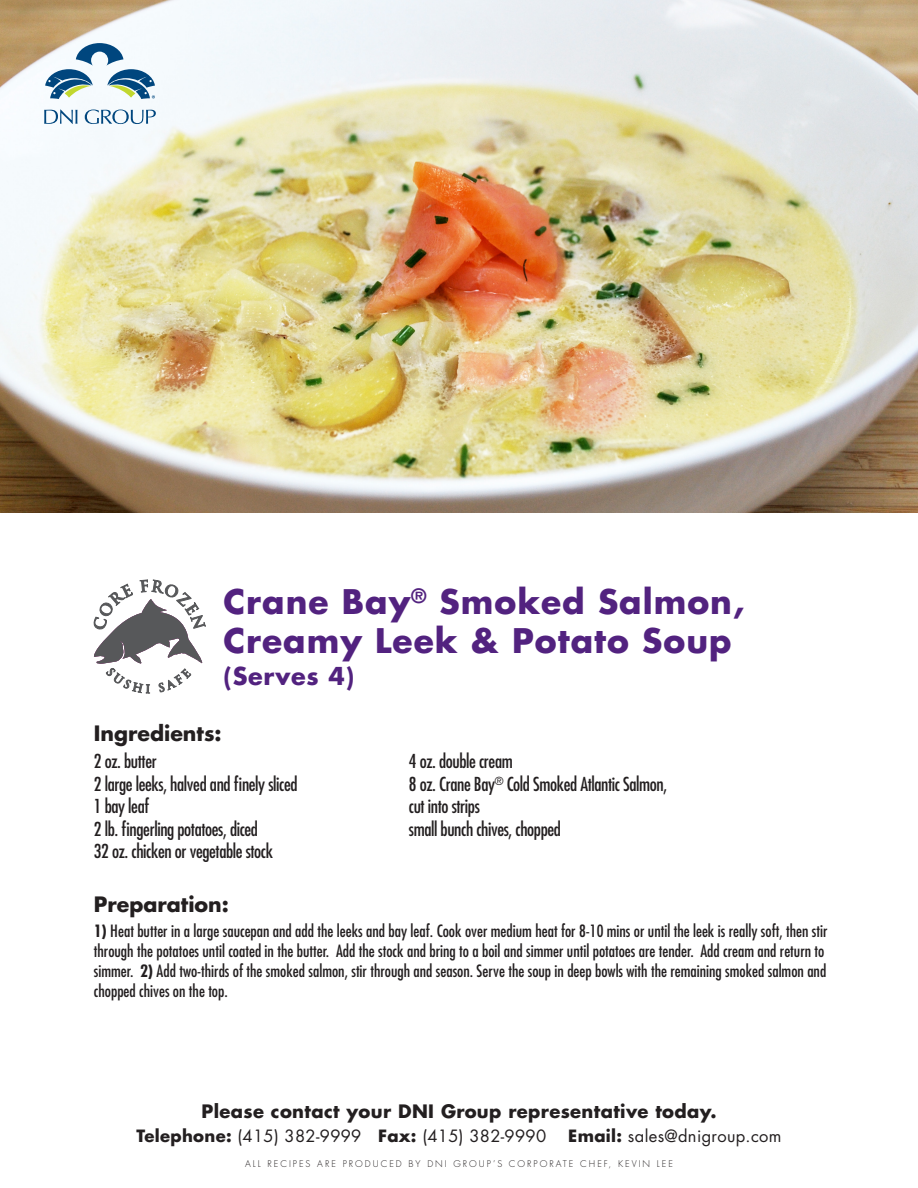
<style>
.page{position:relative;width:918px;height:1188px;background:#fff}
.page>*{position:absolute;margin:0;border:0;box-sizing:border-box;transform-origin:0 0}
.t1{font:700 33px/39.6px "Futura";letter-spacing:.03em;color:#52227f}
.t2{font:700 24px "Futura";letter-spacing:.03em;color:#52227f}
.t3{font:700 20.7px "Futura";color:#231f20}
.t4{font:condensed 18.75px/22.5px "Futura";letter-spacing:-.02em;color:#231f20}
.t5{font:700 18px "Futura";letter-spacing:.02em;color:#231f20}
.t6{font:condensed 16.5px/19.8px "Futura";color:#231f20}
.t7{font:16.5px "Futura";letter-spacing:.02em;color:#231f20}
.t8{font:300 9px "Futura";letter-spacing:.22em;color:#231f20}
.s1{font-weight:700}
</style>
<div class="page">
<img style="left:0;top:0;width:918px;height:513px">
<svg style="left:44px;top:110px;width:33px;height:14px"></svg>
<svg style="left:85px;top:110px;width:71px;height:14px"></svg>
<svg style="left:45px;top:43px;width:110px;height:56px"></svg>
<svg style="left:93px;top:579px;width:113px;height:115px"></svg>
<p class="t1" style="left:224px;top:580px;width:522px">Crane Bay<sup>®</sup> Smoked Salmon,<br>Creamy Leek &amp; Potato Soup</p>
<p class="t2" style="left:224px;top:660px;width:132px">(Serves 4)</p>
<p class="t3" style="left:94px;top:719px;width:129px">Ingredients:</p>
<p class="t4" style="left:94px;top:750px;width:64px">2 oz. butter</p>
<p class="t4" style="left:94px;top:772px;width:205px">2 large leeks, halved and finely sliced</p>
<p class="t4" style="left:94px;top:795px;width:57px">1 bay leaf</p>
<p class="t4" style="left:94px;top:817px;width:166px">2 lb. fingerling potatoes, diced</p>
<p class="t4" style="left:94px;top:840px;width:181px">32 oz. chicken or vegetable stock</p>
<p class="t4" style="left:409px;top:750px;width:105px">4 oz. double cream</p>
<p class="t4" style="left:409px;top:772px;width:260px">8 oz. Crane Bay<sup>®</sup> Cold Smoked Atlantic Salmon, cut into strips</p>
<p class="t4" style="left:409px;top:817px;width:154px">small bunch chives, chopped</p>
<p class="t3" style="left:94px;top:890px;width:137px">Preparation:</p>
<p class="t6" style="left:94px;top:921px;width:735px"><span class="s1">1)</span> Heat butter in a large saucepan and add the leeks and bay leaf. Cook over medium heat for 8-10 mins or until the leek is really soft, then stir through the potatoes until coated in the butter. Add the stock and bring to a boil and simmer until potatoes are tender. Add cream and return to simmer. <span class="s1">2)</span> Add two-thirds of the smoked salmon, stir through and season. Serve the soup in deep bowls with the remaining smoked salmon and chopped chives on the top.</p>
<p class="t5" style="left:201px;top:1099px;width:517px">Please contact your DNI Group representative today.</p>
<p class="t7" style="left:136px;top:1125px;width:411px"><span class="s1">Telephone:</span> (415) 382-9999 <span class="s1">Fax:</span> (415) 382-9990</p>
<p class="t7" style="left:568px;top:1125px;width:215px"><span class="s1">Email:</span> sales@dnigroup.com</p>
<p class="t8" style="left:245px;top:1158px;width:429px">ALL RECIPES ARE PRODUCED BY DNI GROUP’S CORPORATE CHEF, KEVIN LEE</p>
</div>
